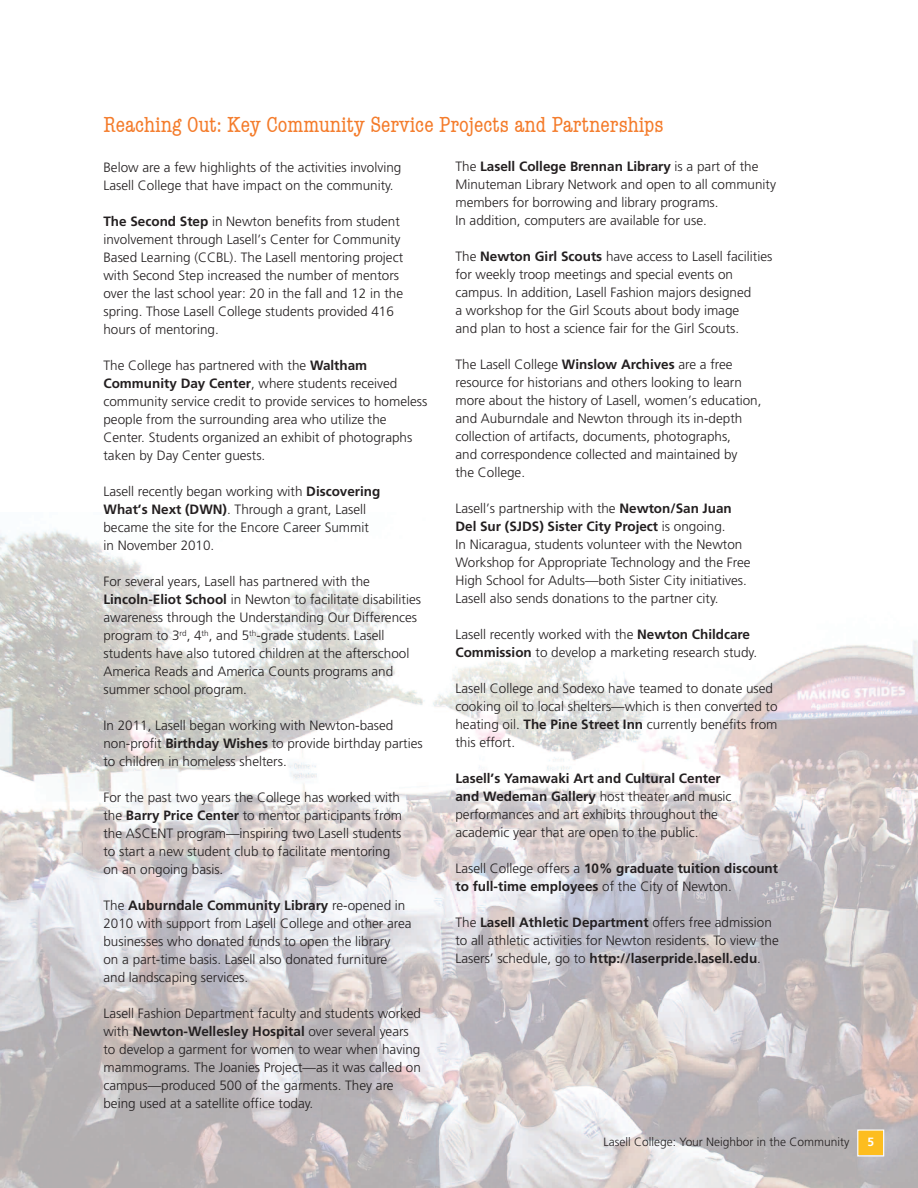
<style>
.page{position:relative;width:918px;height:1188px;background:#fff}
.page>*{position:absolute;margin:0;border:0;box-sizing:border-box;transform-origin:0 0}
.t1{font:condensed 22.5px "American Typewriter";color:#f47b2a}
.t2{font:300 13.5px/18px "Frutiger";color:#231f20}
.t3{font:700 13.5px/18px "Frutiger";color:#231f20}
.t4{font:300 12px "Frutiger";color:#231f20}
.t5{font:700 12px "Frutiger";color:#fff}
.s1{font-weight:700}
.s2{font-weight:300}
</style>
<div class="page">
<img style="left:0;top:529px;width:918px;height:659px">
<div style="left:858px;top:1131px;width:25px;height:24px;background:#fdbd1f"></div>
<div style="left:857px;top:1130px;width:27px;height:26px;border:1px solid #fff"></div>
<h1 class="t1" style="left:103px;top:112px;width:562px">Reaching Out: Key Community Service Projects and Partnerships</h1>
<p class="t2" style="left:104px;top:159px;width:299px">Below are a few highlights of the activities involving<br>Lasell College that have impact on the community.</p>
<p class="t2" style="left:104px;top:213px;width:301px"><span class="s1">The Second Step</span> in Newton benefits from student involvement through Lasell’s Center for Community Based Learning (CCBL). The Lasell mentoring project with Second Step increased the number of mentors over the last school year: 20 in the fall and 12 in the spring. Those Lasell College students provided 416 hours of mentoring.</p>
<p class="t2" style="left:104px;top:357px;width:325px">The College has partnered with the <span class="s1">Waltham Community Day Center</span>, where students received community service credit to provide services to homeless people from the surrounding area who utilize the Center. Students organized an exhibit of photographs taken by Day Center guests.</p>
<p class="t2" style="left:104px;top:483px;width:278px">Lasell recently began working with <span class="s1">Discovering What’s Next (DWN)</span>. Through a grant, Lasell became the site for the Encore Career Summit in November 2010.</p>
<p class="t2" style="left:103px;top:573px;width:319px">For several years, Lasell has partnered with the <span class="s1">Lincoln-Eliot School</span> in Newton to facilitate disabilities awareness through the Understanding Our Differences program to 3<sup>rd</sup>, 4<sup>th</sup>, and 5<sup>th</sup>-grade students. Lasell students have also tutored children at the afterschool America Reads and America Counts programs and summer school program.</p>
<p class="t2" style="left:103px;top:717px;width:321px">In 2011, Lasell began working with Newton-based non-profit <span class="s1">Birthday Wishes</span> to provide birthday parties to children in homeless shelters.</p>
<p class="t2" style="left:103px;top:789px;width:300px">For the past two years the College has worked with the <span class="s1">Barry Price Center</span> to mentor participants from the ASCENT program—inspiring two Lasell students to start a new student club to facilitate mentoring on an ongoing basis.</p>
<p class="t2" style="left:103px;top:897px;width:310px">The <span class="s1">Auburndale Community Library</span> re-opened in 2010 with support from Lasell College and other area businesses who donated funds to open the library<br>on a part-time basis. Lasell also donated furniture and landscaping services.</p>
<p class="t2" style="left:103px;top:1005px;width:319px">Lasell Fashion Department faculty and students worked with <span class="s1">Newton-Wellesley Hospital</span> over several years to develop a garment for women to wear when having mammograms. The Joanies Project—as it was called on campus—produced 500 of the garments. They are being used at a satellite office today.</p>
<p class="t2" style="left:455px;top:159px;width:322px">The <span class="s1">Lasell College Brennan Library</span> is a part of the Minuteman Library Network and open to all community members for borrowing and library programs.<br>In addition, computers are available for use.</p>
<p class="t2" style="left:455px;top:249px;width:318px">The <span class="s1">Newton Girl Scouts</span> have access to Lasell facilities for weekly troop meetings and special events on campus. In addition, Lasell Fashion majors designed<br>a workshop for the Girl Scouts about body image<br>and plan to host a science fair for the Girl Scouts.</p>
<p class="t2" style="left:455px;top:357px;width:308px">The Lasell College <span class="s1">Winslow Archives</span> are a free resource for historians and others looking to learn more about the history of Lasell, women’s education, and Auburndale and Newton through its in-depth collection of artifacts, documents, photographs,<br>and correspondence collected and maintained by<br>the College.</p>
<p class="t2" style="left:455px;top:501px;width:297px">Lasell’s partnership with the <span class="s1">Newton/San Juan Del Sur (SJDS) Sister City Project</span> is ongoing.<br>In Nicaragua, students volunteer with the Newton Workshop for Appropriate Technology and the Free High School for Adults—both Sister City initiatives.<br>Lasell also sends donations to the partner city.</p>
<p class="t2" style="left:455px;top:627px;width:303px">Lasell recently worked with the <span class="s1">Newton Childcare<br>Commission</span> to develop a marketing research study.</p>
<p class="t2" style="left:455px;top:681px;width:324px">Lasell College and Sodexo have teamed to donate used cooking oil to local shelters—which is then converted to heating oil. <span class="s1">The Pine Street Inn</span> currently benefits from this effort.</p>
<p class="t2" style="left:455px;top:771px;width:278px"><span class="s1">Lasell’s Yamawaki Art and Cultural Center and Wedeman Gallery</span> host theater and music performances and art exhibits throughout the academic year that are open to the public.</p>
<p class="t3" style="left:455px;top:861px;width:324px"><span class="s2">Lasell College offers a</span> 10% graduate tuition discount to full-time employees <span class="s2">of the City of Newton.</span></p>
<p class="t2" style="left:455px;top:915px;width:325px">The <span class="s1">Lasell Athletic Department</span> offers free admission to all athletic activities for Newton residents. To view the<br>Lasers’ schedule, go to <span class="s1">http://laserpride.lasell.edu</span>.</p>
<p class="t4" style="left:604px;top:1137px;width:247px">Lasell College: Your Neighbor in the Community</p>
<p class="t5" style="left:867px;top:1137px;width:8px">5</p>
</div>
